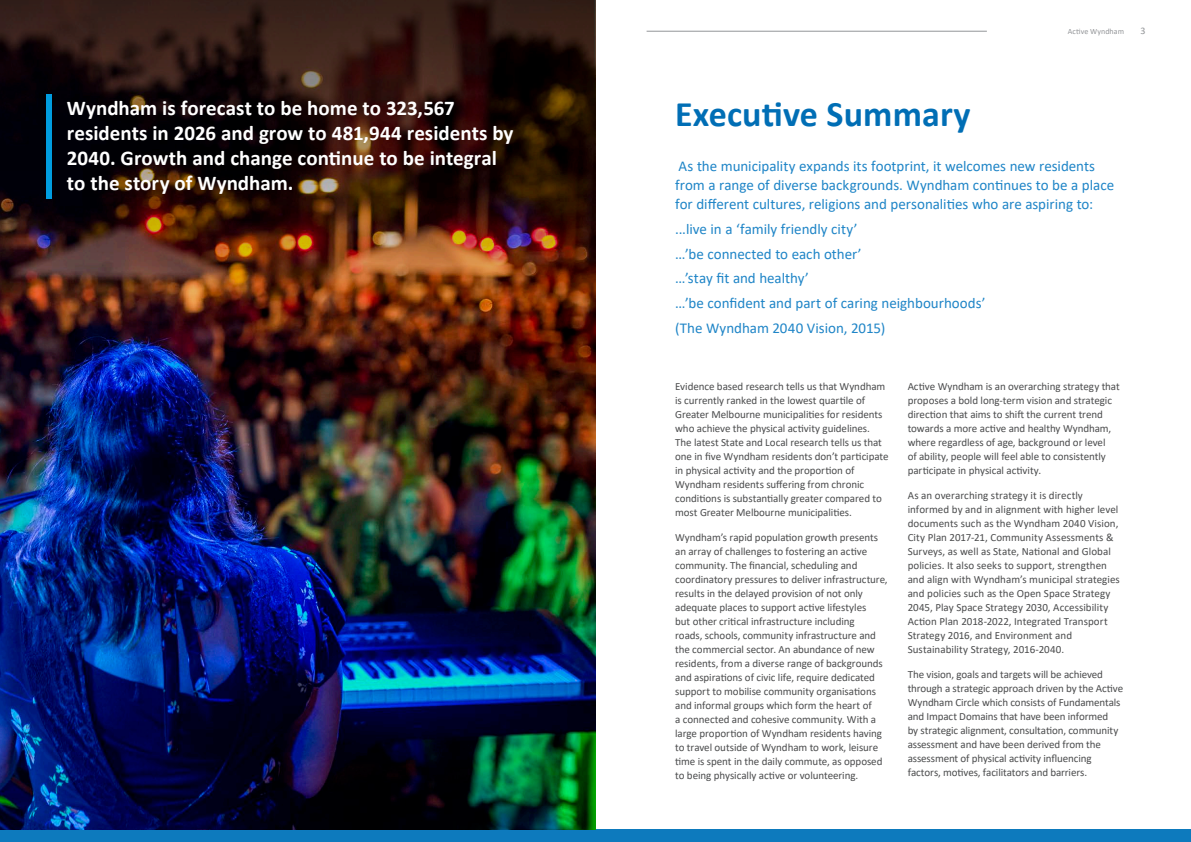
<style>
.page{position:relative;width:1191px;height:842px;background:#fff}
.page>*{position:absolute;margin:0;border:0;box-sizing:border-box;transform-origin:0 0}
.Headers{font:700 36px "Calibri";letter-spacing:.005em;color:#006eb5}
.IntroText{font:700 21px/25px "Calibri";color:#fff}
.IntroText-2{font:15px/19px "Calibri";color:#1f85c7}
.BodyText{font:11px/14px "Calibri";letter-spacing:-.005em;color:#4b4c4d}
.t1{font:10px "Calibri";color:#939598}
.t2{font:8px "Calibri";letter-spacing:.005em;color:#939598}
</style>
<div class="page">
<hr style="left:646px;top:31px;width:341px;height:1px;background:#939598">
<div style="left:0;top:829px;width:1191px;height:13px;background:#0d7abd"></div>
<img style="left:0;top:338px;width:595px;height:491px">
<img style="left:0;top:0;width:595px;height:338px">
<div style="left:47px;top:94px;width:5px;height:105px;background:#009de0"></div>
<p class="IntroText" style="left:67px;top:95px;width:448px">Wyndham is forecast to be home to 323,567 residents in 2026 and grow to 481,944 residents by 2040. Growth and change continue to be integral to the story of Wyndham.</p>
<p class="t2" style="left:1068px;top:26px;width:58px">Active Wyndham</p>
<p class="t1" style="left:1140px;top:24px;width:7px">3</p>
<p class="Headers" style="left:675px;top:89px;width:297px">Executive Summary</p>
<p class="IntroText-2" style="left:675px;top:157px;width:440px">As the municipality expands its footprint, it welcomes new residents from a range of diverse backgrounds. Wyndham continues to be a place for different cultures, religions and personalities who are aspiring to:</p>
<p class="IntroText-2" style="left:675px;top:219px;width:184px">...live in a ‘family friendly city’</p>
<p class="IntroText-2" style="left:675px;top:244px;width:188px">…’be connected to each other’</p>
<p class="IntroText-2" style="left:675px;top:269px;width:135px">…’stay fit and healthy’</p>
<p class="IntroText-2" style="left:675px;top:293px;width:312px">…’be confident and part of caring neighbourhoods’</p>
<p class="IntroText-2" style="left:675px;top:318px;width:211px">(The Wyndham 2040 Vision, 2015)</p>
<p class="BodyText" style="left:675px;top:379px;width:215px">Evidence based research tells us that Wyndham is currently ranked in the lowest quartile of Greater Melbourne municipalities for residents who achieve the physical activity guidelines.<br>The latest State and Local research tells us that one in five Wyndham residents don’t participate in physical activity and the proportion of Wyndham residents suffering from chronic conditions is substantially greater compared to most Greater Melbourne municipalities.</p>
<p class="BodyText" style="left:675px;top:530px;width:214px">Wyndham’s rapid population growth presents an array of challenges to fostering an active community. The financial, scheduling and coordinatory pressures to deliver infrastructure, results in the delayed provision of not only adequate places to support active lifestyles<br>but other critical infrastructure including<br>roads, schools, community infrastructure and the commercial sector. An abundance of new residents, from a diverse range of backgrounds and aspirations of civic life, require dedicated support to mobilise community organisations and informal groups which form the heart of<br>a connected and cohesive community. With a large proportion of Wyndham residents having to travel outside of Wyndham to work, leisure time is spent in the daily commute, as opposed to being physically active or volunteering.</p>
<p class="BodyText" style="left:907px;top:379px;width:214px">Active Wyndham is an overarching strategy that proposes a bold long-term vision and strategic direction that aims to shift the current trend towards a more active and healthy Wyndham, where regardless of age, background or level<br>of ability, people will feel able to consistently participate in physical activity.</p>
<p class="BodyText" style="left:907px;top:488px;width:214px">As an overarching strategy it is directly informed by and in alignment with higher level documents such as the Wyndham 2040 Vision, City Plan 2017-21, Community Assessments &amp; Surveys, as well as State, National and Global policies. It also seeks to support, strengthen and align with Wyndham’s municipal strategies and policies such as the Open Space Strategy 2045, Play Space Strategy 2030, Accessibility Action Plan 2018-2022, Integrated Transport Strategy 2016, and Environment and Sustainability Strategy, 2016-2040.</p>
<p class="BodyText" style="left:907px;top:667px;width:217px">The vision, goals and targets will be achieved through a strategic approach driven by the Active Wyndham Circle which consists of Fundamentals and Impact Domains that have been informed<br>by strategic alignment, consultation, community assessment and have been derived from the assessment of physical activity influencing factors, motives, facilitators and barriers.</p>
</div>
